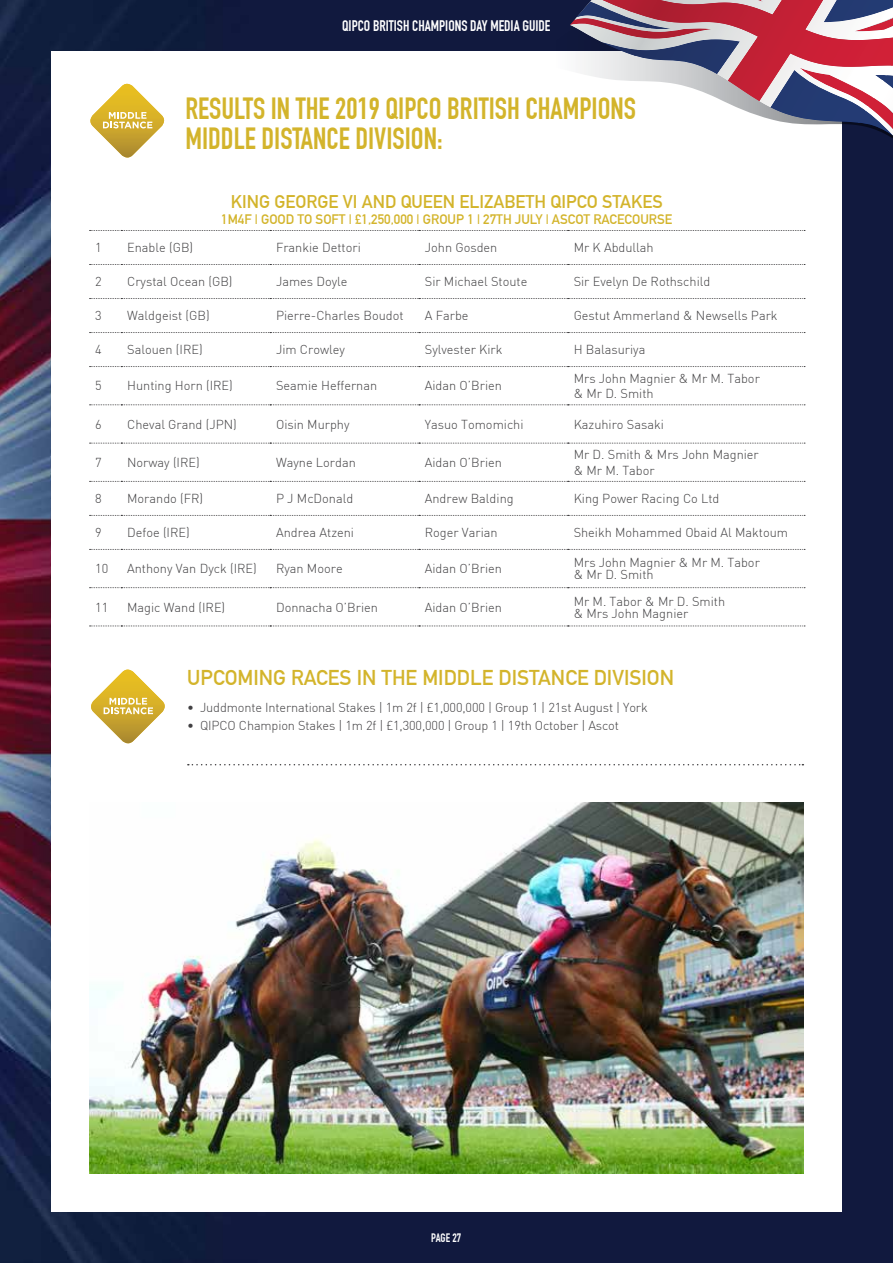
<style>
.page{position:relative;width:893px;height:1263px;background:#fff}
.page>*{position:absolute;margin:0;border:0;box-sizing:border-box;transform-origin:0 0}
.t1{font:700 30px/30px "DIN Condensed";color:#d3b42b}
.t2{font:700 21px "DIN Alternate";color:#d3b42b}
.t3{font:700 18px "DIN Alternate";color:#d3b42b}
.t4{font:700 15px "DIN Condensed";color:#fff}
.t5{font:700 13.5px "DIN Alternate";color:#d3b42b}
.t6{font:300 12.75px/15.3px "DIN";color:#414042}
.t7{font:700 12px "DIN Condensed";color:#fff}
</style>
<div class="page">
<img style="left:0;top:0;width:893px;height:1263px">
<div style="left:51px;top:51px;width:791px;height:1161px;background:#fff"></div>
<svg style="left:188px;top:764px;width:615px;height:1px"></svg>
<svg style="left:91px;top:670px;width:74px;height:73px"></svg>
<img style="left:89px;top:802px;width:715px;height:372px">
<svg style="left:90px;top:84px;width:75px;height:74px"></svg>
<svg style="left:528px;top:0;width:365px;height:160px"></svg>
<svg style="left:570px;top:0;width:323px;height:136px"></svg>
<svg style="left:90px;top:230px;width:715px;height:1px"></svg>
<svg style="left:90px;top:264px;width:715px;height:1px"></svg>
<svg style="left:90px;top:298px;width:715px;height:1px"></svg>
<svg style="left:90px;top:332px;width:715px;height:1px"></svg>
<svg style="left:90px;top:366px;width:715px;height:1px"></svg>
<svg style="left:90px;top:405px;width:715px;height:1px"></svg>
<svg style="left:90px;top:443px;width:715px;height:1px"></svg>
<svg style="left:90px;top:481px;width:715px;height:1px"></svg>
<svg style="left:90px;top:515px;width:715px;height:1px"></svg>
<svg style="left:90px;top:549px;width:715px;height:1px"></svg>
<svg style="left:90px;top:587px;width:715px;height:1px"></svg>
<svg style="left:90px;top:626px;width:715px;height:1px"></svg>
<p class="t4" style="left:342px;top:17px;width:210px">QIPCO BRITISH CHAMPIONS DAY MEDIA GUIDE</p>
<h1 class="t1" style="left:185px;top:93px;width:452px">RESULTS IN THE 2019 QIPCO BRITISH CHAMPIONS<br>MIDDLE DISTANCE DIVISION:</h1>
<h3 class="t3" style="left:231px;top:188px;width:433px">KING GEORGE VI AND QUEEN ELIZABETH QIPCO STAKES</h3>
<p class="t5" style="left:221px;top:209px;width:453px">1M4F | GOOD TO SOFT | £1,250,000 | GROUP 1 | 27TH JULY | ASCOT RACECOURSE</p>
<p class="t6" style="left:95px;top:240px;width:8px">1</p>
<p class="t6" style="left:127px;top:240px;width:67px">Enable (GB)</p>
<p class="t6" style="left:276px;top:240px;width:86px">Frankie Dettori</p>
<p class="t6" style="left:425px;top:240px;width:74px">John Gosden</p>
<p class="t6" style="left:574px;top:240px;width:82px">Mr K Abdullah</p>
<p class="t6" style="left:95px;top:274px;width:8px">2</p>
<p class="t6" style="left:127px;top:274px;width:107px">Crystal Ocean (GB)</p>
<p class="t6" style="left:276px;top:274px;width:73px">James Doyle</p>
<p class="t6" style="left:425px;top:274px;width:104px">Sir Michael Stoute</p>
<p class="t6" style="left:574px;top:274px;width:138px">Sir Evelyn De Rothschild</p>
<p class="t6" style="left:95px;top:308px;width:8px">3</p>
<p class="t6" style="left:127px;top:308px;width:84px">Waldgeist (GB)</p>
<p class="t6" style="left:276px;top:308px;width:129px">Pierre-Charles Boudot</p>
<p class="t6" style="left:425px;top:308px;width:45px">A Farbe</p>
<p class="t6" style="left:574px;top:308px;width:205px">Gestut Ammerland &amp; Newsells Park</p>
<p class="t6" style="left:95px;top:342px;width:8px">4</p>
<p class="t6" style="left:127px;top:342px;width:77px">Salouen (IRE)</p>
<p class="t6" style="left:276px;top:342px;width:70px">Jim Crowley</p>
<p class="t6" style="left:425px;top:342px;width:79px">Sylvester Kirk</p>
<p class="t6" style="left:574px;top:342px;width:73px">H Balasuriya</p>
<p class="t6" style="left:95px;top:378px;width:8px">5</p>
<p class="t6" style="left:127px;top:378px;width:107px">Hunting Horn (IRE)</p>
<p class="t6" style="left:276px;top:378px;width:103px">Seamie Heffernan</p>
<p class="t6" style="left:425px;top:378px;width:79px">Aidan O’Brien</p>
<p class="t6" style="left:574px;top:370px;width:188px">Mrs John Magnier &amp; Mr M. Tabor &amp; Mr D. Smith</p>
<p class="t6" style="left:95px;top:416px;width:8px">6</p>
<p class="t6" style="left:127px;top:416px;width:111px">Cheval Grand (JPN)</p>
<p class="t6" style="left:276px;top:416px;width:75px">Oisin Murphy</p>
<p class="t6" style="left:425px;top:416px;width:100px">Yasuo Tomomichi</p>
<p class="t6" style="left:574px;top:416px;width:92px">Kazuhiro Sasaki</p>
<p class="t6" style="left:95px;top:455px;width:8px">7</p>
<p class="t6" style="left:127px;top:455px;width:74px">Norway (IRE)</p>
<p class="t6" style="left:276px;top:455px;width:81px">Wayne Lordan</p>
<p class="t6" style="left:425px;top:455px;width:79px">Aidan O’Brien</p>
<p class="t6" style="left:574px;top:447px;width:187px">Mr D. Smith &amp; Mrs John Magnier &amp; Mr M. Tabor</p>
<p class="t6" style="left:95px;top:491px;width:8px">8</p>
<p class="t6" style="left:127px;top:491px;width:77px">Morando (FR)</p>
<p class="t6" style="left:276px;top:491px;width:79px">P J McDonald</p>
<p class="t6" style="left:425px;top:491px;width:90px">Andrew Balding</p>
<p class="t6" style="left:574px;top:491px;width:147px">King Power Racing Co Ltd</p>
<p class="t6" style="left:95px;top:525px;width:8px">9</p>
<p class="t6" style="left:127px;top:525px;width:64px">Defoe (IRE)</p>
<p class="t6" style="left:276px;top:525px;width:80px">Andrea Atzeni</p>
<p class="t6" style="left:425px;top:525px;width:74px">Roger Varian</p>
<p class="t6" style="left:574px;top:525px;width:216px">Sheikh Mohammed Obaid Al Maktoum</p>
<p class="t6" style="left:95px;top:561px;width:15px">10</p>
<p class="t6" style="left:127px;top:561px;width:131px">Anthony Van Dyck (IRE)</p>
<p class="t6" style="left:276px;top:561px;width:68px">Ryan Moore</p>
<p class="t6" style="left:425px;top:561px;width:79px">Aidan O’Brien</p>
<p class="t6" style="left:574px;top:556px;width:188px;line-height:12px">Mrs John Magnier &amp; Mr M. Tabor &amp; Mr D. Smith</p>
<p class="t6" style="left:95px;top:599px;width:15px">11</p>
<p class="t6" style="left:127px;top:599px;width:100px">Magic Wand (IRE)</p>
<p class="t6" style="left:276px;top:599px;width:103px">Donnacha O’Brien</p>
<p class="t6" style="left:425px;top:599px;width:79px">Aidan O’Brien</p>
<p class="t6" style="left:574px;top:595px;width:153px;line-height:12px">Mr M. Tabor &amp; Mr D. Smith &amp; Mrs John Magnier</p>
<h2 class="t2" style="left:187px;top:662px;width:488px">UPCOMING RACES IN THE MIDDLE DISTANCE DIVISION</h2>
<p class="t6" style="left:187px;top:700px;width:462px">• Juddmonte International Stakes | 1m 2f | £1,000,000 | Group 1 | 21st August | York</p>
<p class="t6" style="left:187px;top:718px;width:433px">• QIPCO Champion Stakes | 1m 2f | £1,300,000 | Group 1 | 19th October | Ascot</p>
<p class="t7" style="left:431px;top:1230px;width:32px">PAGE 27</p>
</div>
